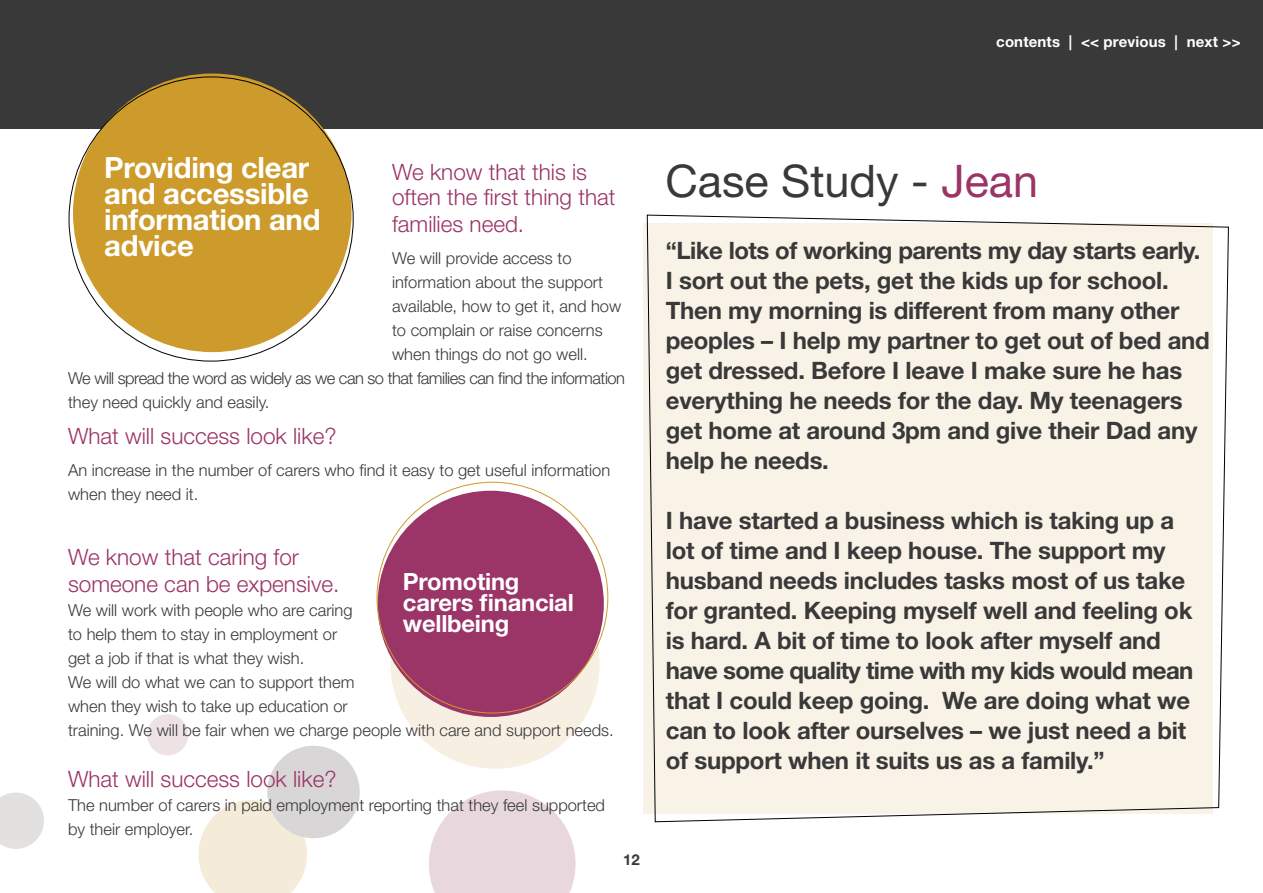
<style>
.page{position:relative;width:1263px;height:893px;background:#fff}
.page>*{position:absolute;margin:0;border:0;box-sizing:border-box;transform-origin:0 0}
.t1{font:45px "Helvetica Neue LT Std";color:#393939}
.t2{font:700 29.25px/25.8px "Helvetica Neue LT Std";letter-spacing:-.01em;color:#fff}
.t3{font:700 24px/30px "Helvetica Neue LT Std";letter-spacing:-.01em;color:#393939}
.t4{font:700 23.7px/20.9px "Helvetica Neue LT Std";letter-spacing:-.01em;color:#fff}
.t5{font:300 22.5px/24px "Helvetica Neue LT Std";color:#9b3467}
.t6{font:300 16.5px/24px "Helvetica Neue LT Std";color:#393939}
.t7{font:300 16.5px "Helvetica Neue LT Std";letter-spacing:-.03em;color:#393939}
.t8{font:700 15px "Helvetica Neue LT Std";letter-spacing:.01em;color:#fff}
.t9{font:700 15px "Helvetica Neue LT Std";color:#393939}
.s1{color:#9b3467}
</style>
<div class="page">
<div style="left:391px;top:560px;width:209px;height:209px;background:#f7f0e2;border-radius:50%"></div>
<svg style="left:429px;top:790px;width:146px;height:103px"></svg>
<svg style="left:198px;top:800px;width:109px;height:93px;background:#f6eddd"></svg>
<div style="left:147px;top:714px;width:41px;height:41px;background:#eee2e5;border-radius:50%"></div>
<div style="left:267px;top:746px;width:93px;height:92px;background:#d8d6d6;border-radius:50%"></div>
<svg style="left:0;top:792px;width:44px;height:57px"></svg>
<div style="left:0;top:0;width:1263px;height:129px;background:#393939"></div>
<div style="left:73px;top:74px;width:279px;height:278px;background:#cd9b2b;border-radius:50%"></div>
<div style="left:378px;top:491px;width:226px;height:226px;background:#9b3467;border-radius:50%"></div>
<div style="left:646px;top:214px;width:583px;height:609px;background:#f9f2e7"></div>
<p class="t8" style="left:996px;top:32px;width:246px">contents | &lt;&lt; previous | next &gt;&gt;</p>
<p class="t2" style="left:104px;top:154px;width:218px">Providing clear and accessible information and advice</p>
<p class="t5" style="left:392px;top:160px;width:225px">We know that this is often the first thing that</p>
<p class="t5" style="left:392px;top:211px;width:134px">families need.</p>
<p class="t6" style="left:392px;top:246px;width:181px">We will provide access to</p>
<p class="t6" style="left:392px;top:270px;width:212px">information about the support</p>
<p class="t6" style="left:392px;top:294px;width:231px">available, how to get it, and how</p>
<p class="t6" style="left:392px;top:318px;width:212px">to complain or raise concerns</p>
<p class="t6" style="left:392px;top:342px;width:197px">when things do not go well.</p>
<p class="t7" style="left:68px;top:368px;width:559px">We will spread the word as widely as we can so that families can find the information</p>
<p class="t6" style="left:68px;top:390px;width:203px">they need quickly and easily.</p>
<p class="t5" style="left:68px;top:423px;width:270px">What will success look like?</p>
<p class="t6" style="left:68px;top:458px;width:544px">An increase in the number of carers who find it easy to get useful information when they need it.</p>
<p class="t5" style="left:68px;top:543px;width:273px;line-height:27px">We know that caring for someone can be expensive.</p>
<p class="t6" style="left:68px;top:598px;width:547px">We will work with people who are caring<br>to help them to stay in employment or<br>get a job if that is what they wish.<br>We will do what we can to support them<br>when they wish to take up education or<br>training. We will be fair when we charge people with care and support needs.</p>
<p class="t5" style="left:68px;top:767px;width:270px">What will success look like?</p>
<p class="t6" style="left:68px;top:793px;width:538px">The number of carers in paid employment reporting that they feel supported by their employer.</p>
<p class="t4" style="left:403px;top:571px;width:172px">Promoting carers financial wellbeing</p>
<p class="t9" style="left:623px;top:851px;width:18px">12</p>
<h1 class="t1" style="left:665px;top:154px;width:374px">Case Study - <span class="s1">Jean</span></h1>
<p class="t3" style="left:666px;top:235px;width:545px">“Like lots of working parents my day starts early.<br>I sort out the pets, get the kids up for school.<br>Then my morning is different from many other peoples – I help my partner to get out of bed and get dressed. Before I leave I make sure he has everything he needs for the day. My teenagers get home at around 3pm and give their Dad any help he needs.</p>
<p class="t3" style="left:666px;top:505px;width:529px">I have started a business which is taking up a lot of time and I keep house. The support my husband needs includes tasks most of us take for granted. Keeping myself well and feeling ok is hard. A bit of time to look after myself and have some quality time with my kids would mean that I could keep going. We are doing what we can to look after ourselves – we just need a bit of support when it suits us as a family.”</p>
</div>
